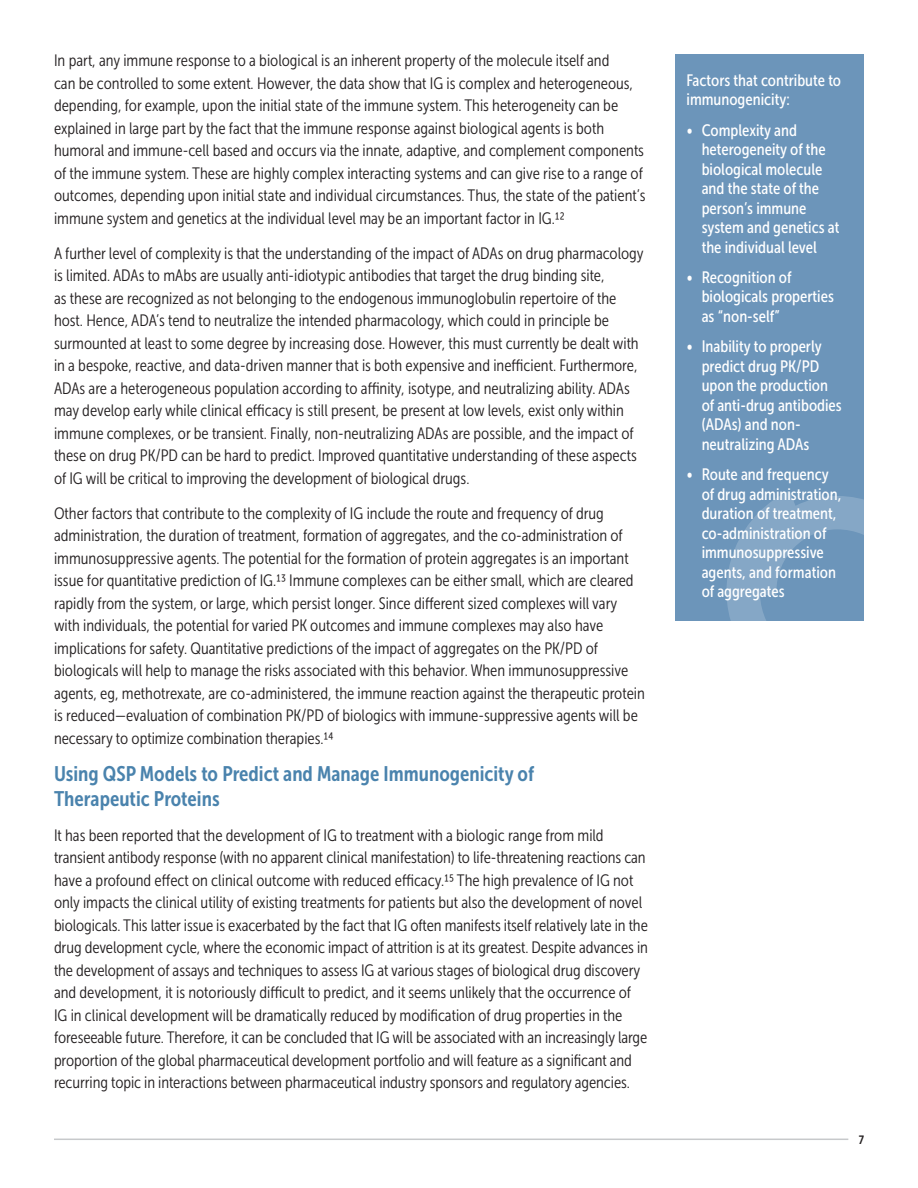
<style>
.page{position:relative;width:918px;height:1188px;background:#fff}
.page>*{position:absolute;margin:0;border:0;box-sizing:border-box;transform-origin:0 0}
.t1{font:21px/24.8px "Museo Sans Cond 700";color:#4a83ad}
.t2{font:16.5px/22.5px "Museo Sans Cond 300";color:#231f20}
.t3{font:16.5px/19.5px "Museo Sans Cond 500";color:#fff}
.t4{font:12px "Museo Sans Cond 700";color:#231f20}
</style>
<div class="page">
<hr style="left:54px;top:1139px;width:794px;height:1px;background:#c7c9cb">
<div style="left:675px;top:54px;width:189px;height:567px;background:#6c95ba"></div>
<svg style="left:727px;top:491px;width:137px;height:130px"></svg>
<p class="t2" style="left:54px;top:50px;width:593px">In part, any immune response to a biological is an inherent property of the molecule itself and<br>can be controlled to some extent. However, the data show that IG is complex and heterogeneous, depending, for example, upon the initial state of the immune system. This heterogeneity can be explained in large part by the fact that the immune response against biological agents is both humoral and immune-cell based and occurs via the innate, adaptive, and complement components of the immune system. These are highly complex interacting systems and can give rise to a range of outcomes, depending upon initial state and individual circumstances. Thus, the state of the patient’s immune system and genetics at the individual level may be an important factor in IG.12</p>
<p class="t2" style="left:54px;top:242px;width:591px">A further level of complexity is that the understanding of the impact of ADAs on drug pharmacology is limited. ADAs to mAbs are usually anti-idiotypic antibodies that target the drug binding site,<br>as these are recognized as not belonging to the endogenous immunoglobulin repertoire of the host. Hence, ADA’s tend to neutralize the intended pharmacology, which could in principle be surmounted at least to some degree by increasing dose. However, this must currently be dealt with in a bespoke, reactive, and data-driven manner that is both expensive and inefficient. Furthermore, ADAs are a heterogeneous population according to affinity, isotype, and neutralizing ability. ADAs may develop early while clinical efficacy is still present, be present at low levels, exist only within immune complexes, or be transient. Finally, non-neutralizing ADAs are possible, and the impact of these on drug PK/PD can be hard to predict. Improved quantitative understanding of these aspects of IG will be critical to improving the development of biological drugs.</p>
<p class="t2" style="left:54px;top:502px;width:592px">Other factors that contribute to the complexity of IG include the route and frequency of drug administration, the duration of treatment, formation of aggregates, and the co-administration of immunosuppressive agents. The potential for the formation of protein aggregates is an important issue for quantitative prediction of IG.13 Immune complexes can be either small, which are cleared rapidly from the system, or large, which persist longer. Since different sized complexes will vary with individuals, the potential for varied PK outcomes and immune complexes may also have implications for safety. Quantitative predictions of the impact of aggregates on the PK/PD of biologicals will help to manage the risks associated with this behavior. When immunosuppressive agents, eg, methotrexate, are co-administered, the immune reaction against the therapeutic protein is reduced—evaluation of combination PK/PD of biologics with immune-suppressive agents will be necessary to optimize combination therapies.14</p>
<p class="t1" style="left:54px;top:761px;width:482px">Using QSP Models to Predict and Manage Immunogenicity of<br>Therapeutic Proteins</p>
<p class="t2" style="left:54px;top:824px;width:595px">It has been reported that the development of IG to treatment with a biologic range from mild transient antibody response (with no apparent clinical manifestation) to life-threatening reactions can have a profound effect on clinical outcome with reduced efficacy.15 The high prevalence of IG not only impacts the clinical utility of existing treatments for patients but also the development of novel biologicals. This latter issue is exacerbated by the fact that IG often manifests itself relatively late in the drug development cycle, where the economic impact of attrition is at its greatest. Despite advances in the development of assays and techniques to assess IG at various stages of biological drug discovery and development, it is notoriously difficult to predict, and it seems unlikely that the occurrence of IG in clinical development will be dramatically reduced by modification of drug properties in the foreseeable future. Therefore, it can be concluded that IG will be associated with an increasingly large proportion of the global pharmaceutical development portfolio and will feature as a significant and recurring topic in interactions between pharmaceutical industry sponsors and regulatory agencies.</p>
<p class="t3" style="left:687px;top:70px;width:156px">Factors that contribute to immunogenicity:</p>
<p class="t3" style="left:702px;top:120px;width:139px;text-indent:-15px">• Complexity and heterogeneity of the biological molecule and the state of the person’s immune system and genetics at the individual level</p>
<p class="t3" style="left:702px;top:268px;width:134px;text-indent:-15px">• Recognition of biologicals properties as “non-self”</p>
<p class="t3" style="left:702px;top:337px;width:142px;text-indent:-15px">• Inability to properly predict drug PK/PD upon the production of anti-drug antibodies (ADAs) and non&shy;neutralizing ADAs</p>
<p class="t3" style="left:702px;top:465px;width:141px;text-indent:-15px">• Route and frequency of drug administration, duration of treatment, co-administration of immunosuppressive agents, and formation of aggregates</p>
<p class="t4" style="left:859px;top:1133px;width:7px">7</p>
</div>
